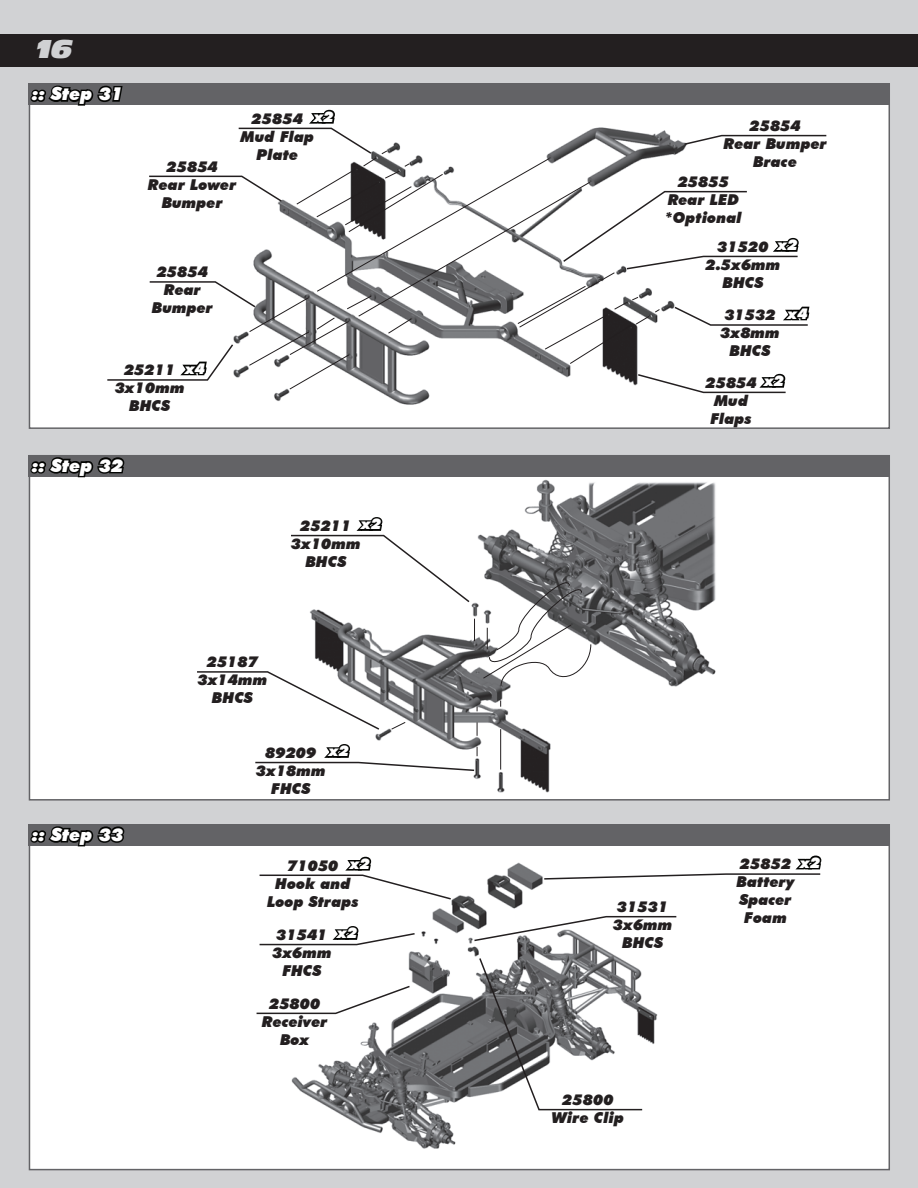
<style>
.page{position:relative;width:918px;height:1188px;background:#d1d2d4}
.page>*{position:absolute;margin:0;border:0;box-sizing:border-box;transform-origin:0 0}
.t1{font:italic 27px "Antique Oli Nor D";color:#d0d1d3}
.t2{font:italic 900 18px "Futura BT";color:#fff}
.t3{font:italic 900 15px/18px "Futura BT";color:#231f20;text-align:center}
.t4{font:italic 900 15px "Futura BT";color:#fff}
.s1{color:#fff}
</style>
<div class="page">
<div style="left:0;top:34px;width:918px;height:33px;background:#231f20"></div>
<div style="left:29px;top:825px;width:860px;height:345px;background:#fff"></div>
<div style="left:29px;top:84px;width:860px;height:344px;background:#fff"></div>
<div style="left:29px;top:456px;width:860px;height:344px;background:#fff"></div>
<div style="left:28px;top:824px;width:861px;height:22px;background:#636366"></div>
<div style="left:28px;top:83px;width:861px;height:22px;background:#636366"></div>
<div style="left:28px;top:455px;width:861px;height:22px;background:#636366"></div>
<svg style="left:28px;top:826px;width:97px;height:22px"></svg>
<svg style="left:28px;top:457px;width:97px;height:22px"></svg>
<img style="left:473px;top:479px;width:243px;height:314px">
<img style="left:291px;top:862px;width:367px;height:287px">
<svg style="left:259px;top:856px;width:194px;height:45px"></svg>
<svg style="left:478px;top:957px;width:166px;height:154px"></svg>
<svg style="left:259px;top:919px;width:157px;height:27px"></svg>
<svg style="left:473px;top:915px;width:204px;height:27px"></svg>
<svg style="left:256px;top:985px;width:155px;height:30px"></svg>
<svg style="left:28px;top:85px;width:799px;height:314px"></svg>
<svg style="left:197px;top:510px;width:395px;height:262px"></svg>
<svg style="left:543px;top:855px;width:279px;height:25px"></svg>
<h1 class="t1" style="left:35px;top:34px;width:38px">16</h1>
<p class="t2" style="left:32px;top:83px;width:93px">:: Step 31</p>
<p class="t4" style="left:314px;top:108px;width:22px">x2</p>
<p class="t3" style="left:241px;top:109px;width:75px">25854<br>Mud Flap<br>Plate</p>
<p class="t3" style="left:148px;top:157px;width:90px">25854<br>Rear Lower<br>Bumper</p>
<p class="t3" style="left:152px;top:263px;width:63px">25854<br>Rear<br>Bumper</p>
<p class="t4" style="left:185px;top:359px;width:22px">x4</p>
<p class="t3" style="left:115px;top:361px;width:71px">25211<br>3x10mm<br>BHCS</p>
<p class="t2" style="left:32px;top:455px;width:93px">:: Step 32</p>
<p class="t2" style="left:32px;top:824px;width:93px">:: Step 33</p>
<p class="t4" style="left:361px;top:515px;width:22px">x2</p>
<p class="t3" style="left:291px;top:516px;width:71px">25211<br>3x10mm<br>BHCS</p>
<p class="t3" style="left:197px;top:653px;width:71px">25187<br>3x14mm<br>BHCS</p>
<p class="t3" style="left:265px;top:743px;width:85px">89209 <span class="s1">x2</span></p>
<p class="t3" style="left:256px;top:761px;width:71px">3x18mm</p>
<p class="t3" style="left:271px;top:779px;width:41px">FHCS</p>
<p class="t3" style="left:287px;top:856px;width:84px">71050 <span class="s1">x2</span></p>
<p class="t3" style="left:275px;top:874px;width:77px">Hook and</p>
<p class="t3" style="left:267px;top:892px;width:93px">Loop Straps</p>
<p class="t3" style="left:276px;top:925px;width:83px">31541 <span class="s1">x2</span></p>
<p class="t3" style="left:272px;top:943px;width:61px">3x6mm</p>
<p class="t3" style="left:282px;top:961px;width:41px">FHCS</p>
<p class="t3" style="left:262px;top:994px;width:67px">25800<br>Receiver<br>Box</p>
<p class="t3" style="left:724px;top:116px;width:105px">25854<br>Rear Bumper<br>Brace</p>
<p class="t3" style="left:665px;top:173px;width:78px">25855<br>Rear LED *Optional</p>
<p class="t4" style="left:778px;top:236px;width:22px">x2</p>
<p class="t3" style="left:705px;top:237px;width:77px">31520<br>2.5x6mm<br>BHCS</p>
<p class="t4" style="left:788px;top:304px;width:22px">x4</p>
<p class="t3" style="left:720px;top:306px;width:61px">31532<br>3x8mm<br>BHCS</p>
<p class="t4" style="left:764px;top:372px;width:22px">x2</p>
<p class="t3" style="left:705px;top:373px;width:53px">25854<br>Mud<br>Flaps</p>
<p class="t3" style="left:613px;top:898px;width:61px">31531<br>3x6mm<br>BHCS</p>
<p class="t3" style="left:552px;top:1091px;width:74px">25800<br>Wire Clip</p>
<p class="t3" style="left:740px;top:855px;width:82px">25852 <span class="s1">x2</span></p>
<p class="t3" style="left:737px;top:873px;width:60px">Battery</p>
<p class="t3" style="left:740px;top:891px;width:54px">Spacer</p>
<p class="t3" style="left:744px;top:909px;width:44px">Foam</p>
</div>
